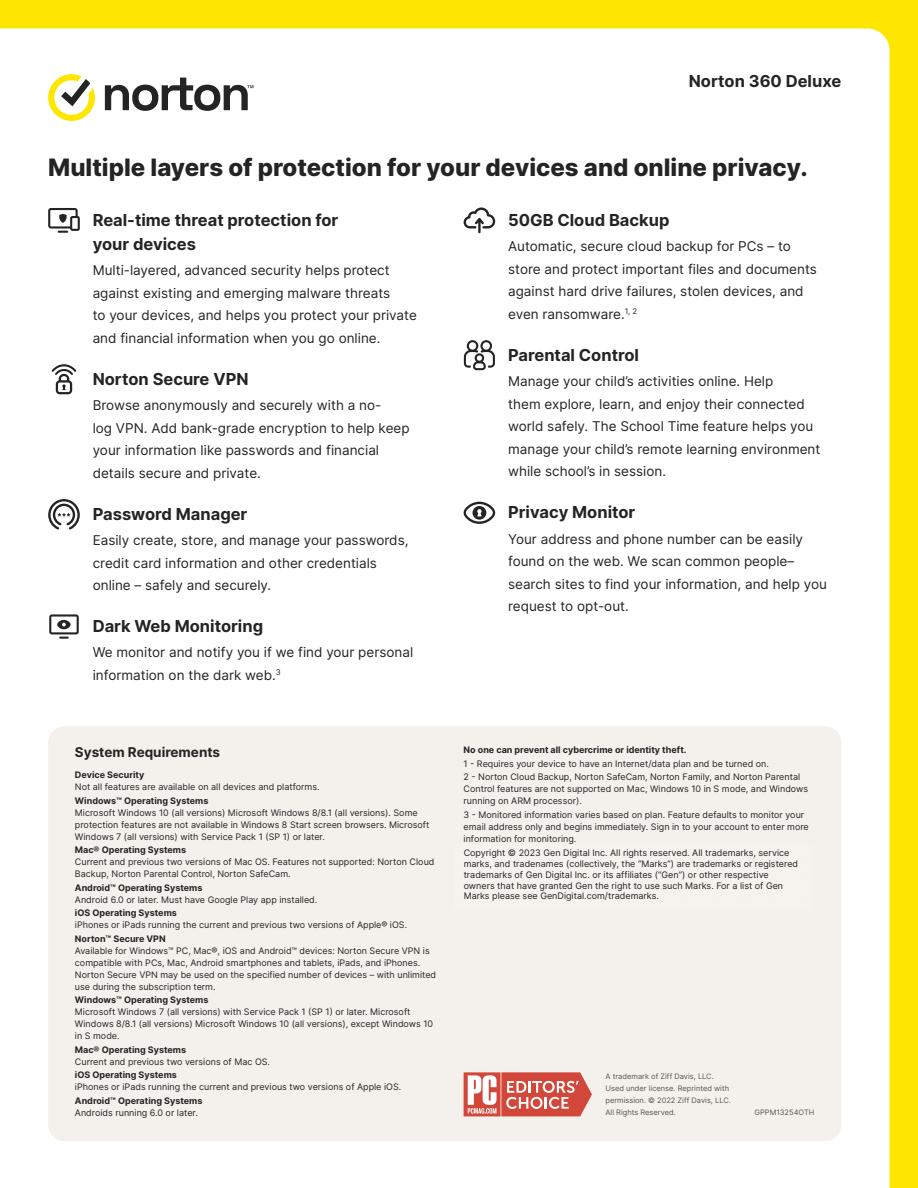
<style>
.page{position:relative;width:918px;height:1188px;background:#ffe600}
.page>*{position:absolute;margin:0;border:0;box-sizing:border-box;transform-origin:0 0}
.t1{font:800 24px "Inter";color:#242424}
.t2{font:700 16.5px/24px "Inter";color:#242424}
.t3{font:13.5px/22.5px "Inter";color:#242424}
.t4{font:700 13.5px "Inter";color:#242424}
.t5{font:9px/12px "Inter";color:#242424}
.t6{font:9px/10.8px "Inter";color:#222}
.t7{font:700 9px "Inter";color:#242424}
.t8{font:7.5px/12px "Inter";color:#555551}
</style>
<div class="page">
<div style="left:0;top:28px;width:890px;height:1160px;background:#fff"></div>
<svg style="left:464px;top:207px;width:31px;height:26px"></svg>
<svg style="left:464px;top:340px;width:31px;height:30px"></svg>
<svg style="left:463px;top:502px;width:33px;height:22px"></svg>
<svg style="left:48px;top:208px;width:32px;height:25px"></svg>
<svg style="left:52px;top:364px;width:24px;height:30px"></svg>
<svg style="left:48px;top:499px;width:32px;height:31px"></svg>
<svg style="left:49px;top:614px;width:30px;height:25px"></svg>
<svg style="left:48px;top:74px;width:47px;height:47px"></svg>
<svg style="left:105px;top:78px;width:148px;height:33px;background:#a5a5a5"></svg>
<div style="left:48px;top:726px;width:793px;height:415px;background:#f4f1ed;border-radius:16px"></div>
<svg style="left:464px;top:1072px;width:128px;height:44px;background:#df7d74"></svg>
<h2 class="t2" style="left:689px;top:69px;width:154px">Norton 360 Deluxe</h2>
<h1 class="t1" style="left:48px;top:149px;width:761px">Multiple layers of protection for your devices and online privacy.</h1>
<h2 class="t2" style="left:93px;top:208px;width:247px">Real-time threat protection for your devices</h2>
<h3 class="t3" style="left:93px;top:259px;width:326px">Multi-layered, advanced security helps protect against existing and emerging malware threats<br>to your devices, and helps you protect your private and financial information when you go online.</h3>
<h2 class="t2" style="left:93px;top:366px;width:157px">Norton Secure VPN</h2>
<h3 class="t3" style="left:93px;top:394px;width:318px">Browse anonymously and securely with a no-<br>log VPN. Add bank-grade encryption to help keep your information like passwords and financial details secure and private.</h3>
<h2 class="t2" style="left:93px;top:501px;width:156px">Password Manager</h2>
<h3 class="t3" style="left:93px;top:529px;width:317px">Easily create, store, and manage your passwords, credit card information and other credentials online – safely and securely.</h3>
<h2 class="t2" style="left:93px;top:613px;width:172px">Dark Web Monitoring</h2>
<h3 class="t3" style="left:93px;top:641px;width:322px">We monitor and notify you if we find your personal information on the dark web.<sup>3</sup></h3>
<h2 class="t2" style="left:508px;top:207px;width:163px">50GB Cloud Backup</h2>
<h3 class="t3" style="left:508px;top:235px;width:310px">Automatic, secure cloud backup for PCs – to store and protect important files and documents against hard drive failures, stolen devices, and even ransomware.<sup>1,</sup> <sup>2</sup></h3>
<h2 class="t2" style="left:508px;top:342px;width:132px">Parental Control</h2>
<h3 class="t3" style="left:508px;top:370px;width:314px">Manage your child’s activities online. Help<br>them explore, learn, and enjoy their connected world safely. The School Time feature helps you manage your child’s remote learning environment while school’s in session.</h3>
<h2 class="t2" style="left:508px;top:500px;width:129px">Privacy Monitor</h2>
<h3 class="t3" style="left:508px;top:527px;width:320px">Your address and phone number can be easily found on the web. We scan common people– search sites to find your information, and help you request to opt-out.</h3>
<h3 class="t4" style="left:75px;top:742px;width:147px">System Requirements</h3>
<p class="t7" style="left:464px;top:743px;width:224px">No one can prevent all cybercrime or identity theft.</p>
<p class="t5" style="left:464px;top:757px;width:338px;line-height:13.5px">1 - Requires your device to have an Internet/data plan and be turned on.<br>2 - Norton Cloud Backup, Norton SafeCam, Norton Family, and Norton Parental</p>
<p class="t5" style="left:464px;top:783px;width:346px">Control features are not supported on Mac, Windows 10 in S mode, and Windows running on ARM processor).</p>
<p class="t5" style="left:464px;top:808px;width:347px">3 - Monitored information varies based on plan. Feature defaults to monitor your email address only and begins immediately. Sign in to your account to enter more information for monitoring.</p>
<p class="t5" style="left:464px;top:846px;width:336px;text-indent:72px">2 NortonL feLock Inc. All rights eserved. NortonLifeLock, the No tonLifeLock Logo, the Checkmark Logo, Norton,LifeLock, and the LockMan Logo are trademarks or registered trademarks of NortonLifeLock Inc. or its affiliates in the United States and other countries.</p>
<p class="t7" style="left:75px;top:768px;width:71px">Device Security</p>
<p class="t5" style="left:75px;top:781px;width:246px">Not all features are available on all devices and platforms.</p>
<p class="t7" style="left:75px;top:794px;width:135px">Windows™ Operating Systems</p>
<p class="t5" style="left:75px;top:806px;width:356px">Microsoft Windows 10 (all versions) Microsoft Windows 8/8.1 (all versions). Some protection features are not available in Windows 8 Start screen browsers. Microsoft<br>Windows 7 (all versions) with Service Pack 1 (SP 1) or later.</p>
<p class="t7" style="left:75px;top:843px;width:113px">Mac® Operating Systems</p>
<p class="t5" style="left:75px;top:856px;width:361px">Current and previous two versions of Mac OS. Features not supported: Norton Cloud<br>Backup, Norton Parental Control, Norton SafeCam.</p>
<p class="t7" style="left:75px;top:881px;width:129px">Android™ Operating Systems</p>
<p class="t5" style="left:75px;top:893px;width:244px">Android 6.0 or later. Must have Google Play app installed.</p>
<p class="t7" style="left:75px;top:906px;width:103px">iOS Operating Systems</p>
<p class="t5" style="left:75px;top:919px;width:334px">iPhones or iPads running the current and previous two versions of Apple® iOS.</p>
<p class="t7" style="left:75px;top:932px;width:92px">Norton™ Secure VPN</p>
<p class="t5" style="left:75px;top:944px;width:363px">Available for Windows™ PC, Mac®, iOS and Android™ devices: Norton Secure VPN is compatible with PCs, Mac, Android smartphones and tablets, iPads, and iPhones.<br>Norton Secure VPN may be used on the specified number of devices – with unlimited use during the subscription term.</p>
<p class="t7" style="left:75px;top:993px;width:135px">Windows™ Operating Systems</p>
<p class="t5" style="left:75px;top:1006px;width:360px">Microsoft Windows 7 (all versions) with Service Pack 1 (SP 1) or later. Microsoft<br>Windows 8/8.1 (all versions) Microsoft Windows 10 (all versions), except Windows 10 in S mode.</p>
<p class="t7" style="left:75px;top:1043px;width:113px">Mac® Operating Systems</p>
<p class="t5" style="left:75px;top:1055px;width:197px">Current and previous two versions of Mac OS.</p>
<p class="t7" style="left:75px;top:1068px;width:103px">iOS Operating Systems</p>
<p class="t5" style="left:75px;top:1081px;width:328px">iPhones or iPads running the current and previous two versions of Apple iOS.</p>
<p class="t7" style="left:75px;top:1094px;width:129px">Android™ Operating Systems</p>
<p class="t5" style="left:75px;top:1106px;width:124px">Androids running 6.0 or later.</p>
<p class="t6" style="left:464px;top:847px;width:336px">Copyright © 2023 Gen Digital Inc. All rights reserved. All trademarks, service marks, and tradenames (collectively, the “Marks”) are trademarks or registered trademarks of Gen Digital Inc. or its affiliates (“Gen”) or other respective owners that have granted Gen the right to use such Marks. For a list of Gen Marks please see GenDigital.com/trademarks.</p>
<p class="t8" style="left:606px;top:1071px;width:127px">A trademark of Ziff Davis, LLC.<br>Used under license. Reprinted with permission. © 2022 Ziff Davis, LLC.<br>All Rights Reserved.</p>
<p class="t8" style="left:755px;top:1107px;width:61px">GPPM13254OTH</p>
</div>
